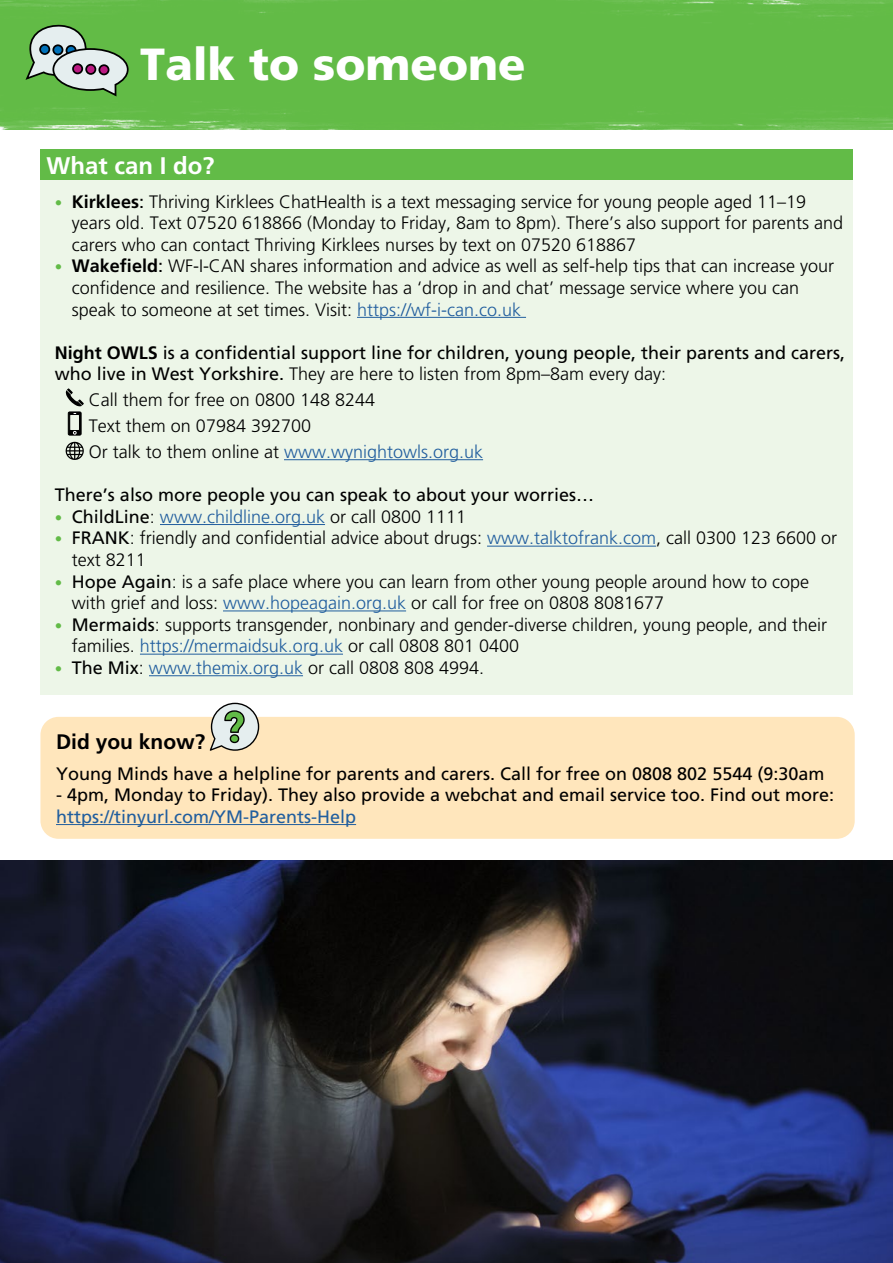
<style>
.page{position:relative;width:893px;height:1263px;background:#fff}
.page>*{position:absolute;margin:0;border:0;box-sizing:border-box;transform-origin:0 0}
.t1{font:900 45px "Frutiger";color:#fff}
.t2{font:700 24px "Frutiger";color:#fff}
.t3{font:700 21px "Frutiger";color:#000}
.t4{font:300 18px/21.6px "Frutiger";color:#000}
.t5{font:18px/21.6px "Frutiger";color:#000}
.t6{font:300 18px "Frutiger";color:#215e9e}
.s1{font-size:15px;color:#62bb47}
.s2{font-weight:700}
.s3{font-weight:400}
.s4{color:#215e9e}
.s5{font-weight:300}
.s6{color:#000}
.s7{font-weight:400;color:#000}
</style>
<div class="page">
<div style="left:40px;top:149px;width:813px;height:31px;background:#62bb47"></div>
<div style="left:40px;top:180px;width:813px;height:514px;background:#edf6e8"></div>
<hr style="left:357px;top:317px;width:169px;height:1px;background:#215e9e">
<hr style="left:284px;top:459px;width:199px;height:1px;background:#215e9e">
<hr style="left:160px;top:524px;width:165px;height:1px;background:#215e9e">
<hr style="left:487px;top:546px;width:169px;height:1px;background:#215e9e">
<hr style="left:223px;top:610px;width:183px;height:1px;background:#215e9e">
<hr style="left:140px;top:654px;width:203px;height:1px;background:#215e9e">
<hr style="left:149px;top:675px;width:154px;height:1px;background:#215e9e">
<div style="left:40px;top:717px;width:815px;height:122px;background:#ffe6bc;border-radius:18px"></div>
<hr style="left:56px;top:824px;width:300px;height:1px;background:#215e9e">
<svg style="left:210px;top:703px;width:49px;height:48px"></svg>
<div style="left:0;top:0;width:893px;height:129px;background:#62bb46"></div>
<svg style="left:24px;top:24px;width:105px;height:74px;background:#91be8c"></svg>
<div style="left:73px;top:64px;width:9px;height:9px;background:#bb1a82;border-radius:50%"></div>
<div style="left:72px;top:63px;width:11px;height:11px;border:2px solid #000;border-radius:50%"></div>
<div style="left:86px;top:65px;width:10px;height:9px;background:#bb1a82;border-radius:50%"></div>
<div style="left:85px;top:64px;width:11px;height:11px;border:2px solid #000;border-radius:50%"></div>
<div style="left:99px;top:65px;width:10px;height:10px;background:#bb1a82;border-radius:50%"></div>
<div style="left:98px;top:64px;width:12px;height:11px;border:2px solid #000;border-radius:50%"></div>
<img style="left:0;top:860px;width:893px;height:403px">
<svg style="left:66px;top:388px;width:18px;height:48px"></svg>
<svg style="left:66px;top:442px;width:18px;height:18px"></svg>
<p class="t1" style="left:140px;top:37px;width:387px">Talk to someone</p>
<p class="t2" style="left:46px;top:152px;width:170px">What can I do?</p>
<p class="t4" style="left:72px;top:190px;width:773px;text-indent:-17px"><span class="s1">•</span> <span class="s2">Kirklees</span><span class="s3">:</span> Thriving Kirklees ChatHealth is a text messaging service for young people aged 11–19 years old. Text 07520 618866 (Monday to Friday, 8am to 8pm). There’s also support for parents and carers who can contact Thriving Kirklees nurses by text on 07520 618867</p>
<p class="t4" style="left:72px;top:255px;width:764px;text-indent:-17px"><span class="s1">•</span> <span class="s2">Wakefield</span><span class="s3">:</span> WF-I-CAN shares information and advice as well as self-help tips that can increase your confidence and resilience. The website has a ‘drop in and chat’ message service where you can speak to someone at set times. Visit: <span class="s4">https://wf-i-can.co.uk</span></p>
<p class="t5" style="left:55px;top:341px;width:792px"><span class="s2">Night OWLS</span> is a confidential support line for children, young people, their parents and carers, who live in West Yorkshire. <span class="s5">They are here to listen from 8pm–8am every day:</span></p>
<p class="t4" style="left:89px;top:389px;width:288px">Call them for free on 0800 148 8244</p>
<p class="t4" style="left:89px;top:415px;width:224px">Text them on 07984 392700</p>
<p class="t6" style="left:89px;top:441px;width:396px"><span class="s6">Or talk to them online at</span> www.wynightowls.org.uk</p>
<p class="t5" style="left:55px;top:484px;width:541px">There’s also more people you can speak to about your worries…</p>
<p class="t6" style="left:55px;top:506px;width:413px"><span class="s1">•</span> <span class="s7">ChildLine</span><span class="s6">:</span> www.childline.org.uk <span class="s6">or call 0800 1111</span></p>
<p class="t4" style="left:72px;top:527px;width:767px;text-indent:-17px"><span class="s1">•</span> <span class="s3">FRANK</span>: friendly and confidential advice about drugs: <span class="s4">www.talktofrank.com</span>, call 0300 123 6600 or text 8211</p>
<p class="t4" style="left:72px;top:570px;width:739px;text-indent:-17px"><span class="s1">•</span> <span class="s3">Hope Again</span>: is a safe place where you can learn from other young people around how to cope with grief and loss: <span class="s4">www.hopeagain.org.uk</span> or call for free on 0808 8081677</p>
<p class="t4" style="left:72px;top:614px;width:757px;text-indent:-17px"><span class="s1">•</span> <span class="s3">Mermaids</span>: supports transgender, nonbinary and gender-diverse children, young people, and their families. <span class="s4">https://mermaidsuk.org.uk</span> or call 0808 801 0400</p>
<p class="t4" style="left:55px;top:657px;width:431px"><span class="s1">•</span> <span class="s3">The Mix</span>: <span class="s4">www.themix.org.uk</span> or call 0808 808 4994.</p>
<p class="t3" style="left:56px;top:730px;width:151px">Did you know?</p>
<p class="t5" style="left:56px;top:762px;width:770px">Young Minds have a helpline for parents and carers. Call for free on 0808 802 5544 (9:30am</p>
<p class="t5" style="left:56px;top:784px;width:780px">- 4pm, Monday to Friday). They also provide a webchat and email service too. Find out more: <span class="s4">https://tinyurl.com/YM-Parents-Help</span></p>
</div>
